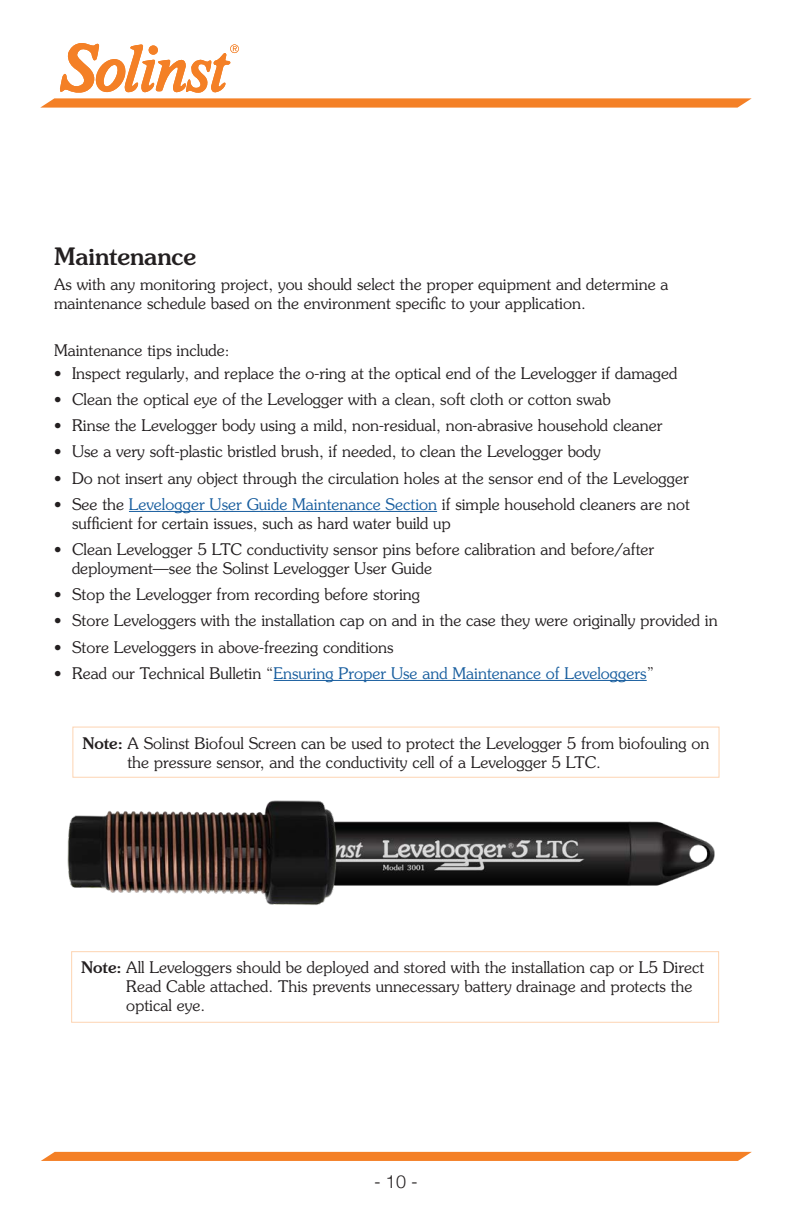
<style>
.page{position:relative;width:792px;height:1224px;background:#fff}
.page>*{position:absolute;margin:0;border:0;box-sizing:border-box;transform-origin:0 0}
.Body_Title_1{font:500 24px "Souvenir Std";color:#231f20}
.t1{font:300 18px "Helvetica Neue";color:#231f20}
.Notes{font:300 16px/19px "Souvenir Std";color:#231f20}
.Body_Small{font:300 16px/19px "Souvenir Std";color:#231f20}
.t2{font:300 16px "Souvenir Std";color:#175d9e}
.s1{color:#175d9e}
.s2{color:#231f20}
.s3{font-weight:500}
</style>
<div class="page">
<svg style="left:40px;top:98px;width:712px;height:10px;background:#f58c3b"></svg>
<svg style="left:41px;top:1152px;width:711px;height:9px;background:#f4832b"></svg>
<svg style="left:60px;top:43px;width:179px;height:49px"></svg>
<div style="left:71px;top:951px;width:648px;height:72px;border:1px solid #fdd4b2"></div>
<hr style="left:129px;top:511px;width:308px;height:1px;background:#175d9e">
<hr style="left:274px;top:680px;width:373px;height:1px;background:#175d9e">
<div style="left:72px;top:727px;width:648px;height:51px;border:1px solid #fdd4b2"></div>
<img style="left:67px;top:800px;width:648px;height:105px">
<p class="Body_Title_1" style="left:54px;top:242px;width:144px">Maintenance</p>
<p class="Body_Small" style="left:54px;top:275px;width:616px">As with any monitoring project, you should select the proper equipment and determine a maintenance schedule based on the environment specific to your application.</p>
<p class="Body_Small" style="left:54px;top:340px;width:177px">Maintenance tips include:</p>
<p class="Notes" style="left:54px;top:364px;width:625px">• Inspect regularly, and replace the o-ring at the optical end of the Levelogger if damaged</p>
<p class="Notes" style="left:54px;top:390px;width:558px">• Clean the optical eye of the Levelogger with a clean, soft cloth or cotton swab</p>
<p class="Notes" style="left:54px;top:416px;width:610px">• Rinse the Levelogger body using a mild, non-residual, non-abrasive household cleaner</p>
<p class="Notes" style="left:54px;top:442px;width:548px">• Use a very soft-plastic bristled brush, if needed, to clean the Levelogger body</p>
<p class="Notes" style="left:54px;top:468px;width:636px">• Do not insert any object through the circulation holes at the sensor end of the Levelogger</p>
<p class="Notes" style="left:72px;top:495px;width:619px;text-indent:-18px">• See the <span class="s1">Levelogger User Guide Maintenance Section</span> if simple household cleaners are not sufficient for certain issues, such as hard water build up</p>
<p class="Notes" style="left:72px;top:540px;width:584px;text-indent:-18px">• Clean Levelogger 5 LTC conductivity sensor pins before calibration and before/after deployment—see the Solinst Levelogger User Guide</p>
<p class="Notes" style="left:54px;top:585px;width:368px">• Stop the Levelogger from recording before storing</p>
<p class="Notes" style="left:54px;top:611px;width:665px">• Store Leveloggers with the installation cap on and in the case they were originally provided in</p>
<p class="Notes" style="left:54px;top:637px;width:341px">• Store Leveloggers in above-freezing conditions</p>
<p class="t2" style="left:54px;top:663px;width:602px"><span class="s2">• Read our Technical Bulletin “</span>Ensuring Proper Use and Maintenance of Leveloggers<span class="s2">”</span></p>
<p class="Notes" style="left:127px;top:734px;width:584px;text-indent:-45px"><span class="s3">Note:</span> A Solinst Biofoul Screen can be used to protect the Levelogger 5 from biofouling on the pressure sensor, and the conductivity cell of a Levelogger 5 LTC.</p>
<p class="Notes" style="left:126px;top:958px;width:580px;text-indent:-45px"><span class="s3">Note:</span> All Leveloggers should be deployed and stored with the installation cap or L5 Direct<br>Read Cable attached. This prevents unnecessary battery drainage and protects the optical eye.</p>
<p class="t1" style="left:374px;top:1171px;width:45px">- 10 -</p>
</div>
